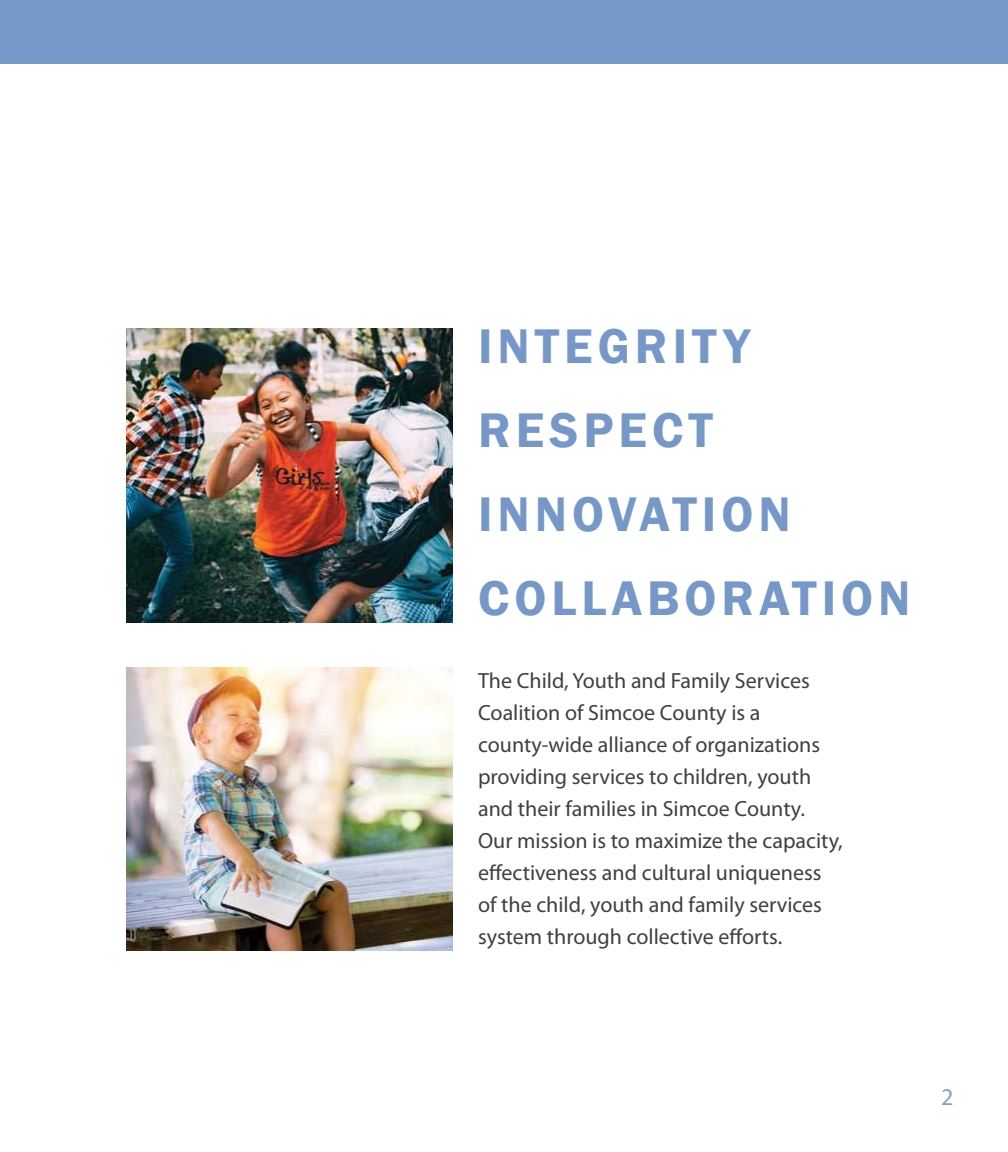
<style>
.page{position:relative;width:1008px;height:1152px;background:#fff}
.page>*{position:absolute;margin:0;border:0;box-sizing:border-box;transform-origin:0 0}
.t1{font:600 50px/84px "Franklin Gothic";letter-spacing:.1em;color:#7698c9}
.t2{font:24px "Myriad Pro";color:#82a0ce}
.t3{font:22px/32px "Myriad Pro";color:#404042}
</style>
<div class="page">
<div style="left:0;top:0;width:1008px;height:63px;background:#7698c9"></div>
<img style="left:127px;top:328px;width:325px;height:294px">
<img style="left:127px;top:667px;width:325px;height:283px">
<h1 class="t1" style="left:478px;top:307px;width:434px">INTEGRITY<br>RESPECT<br>INNOVATION<br>COLLABORATION</h1>
<p class="t3" style="left:478px;top:667px;width:366px">The Child, Youth and Family Services Coalition of Simcoe County is a county-wide alliance of organizations providing services to children, youth and their families in Simcoe County.<br>Our mission is to maximize the capacity, effectiveness and cultural uniqueness of the child, youth and family services system through collective efforts.</p>
<p class="t2" style="left:941px;top:1088px;width:14px">2</p>
</div>
